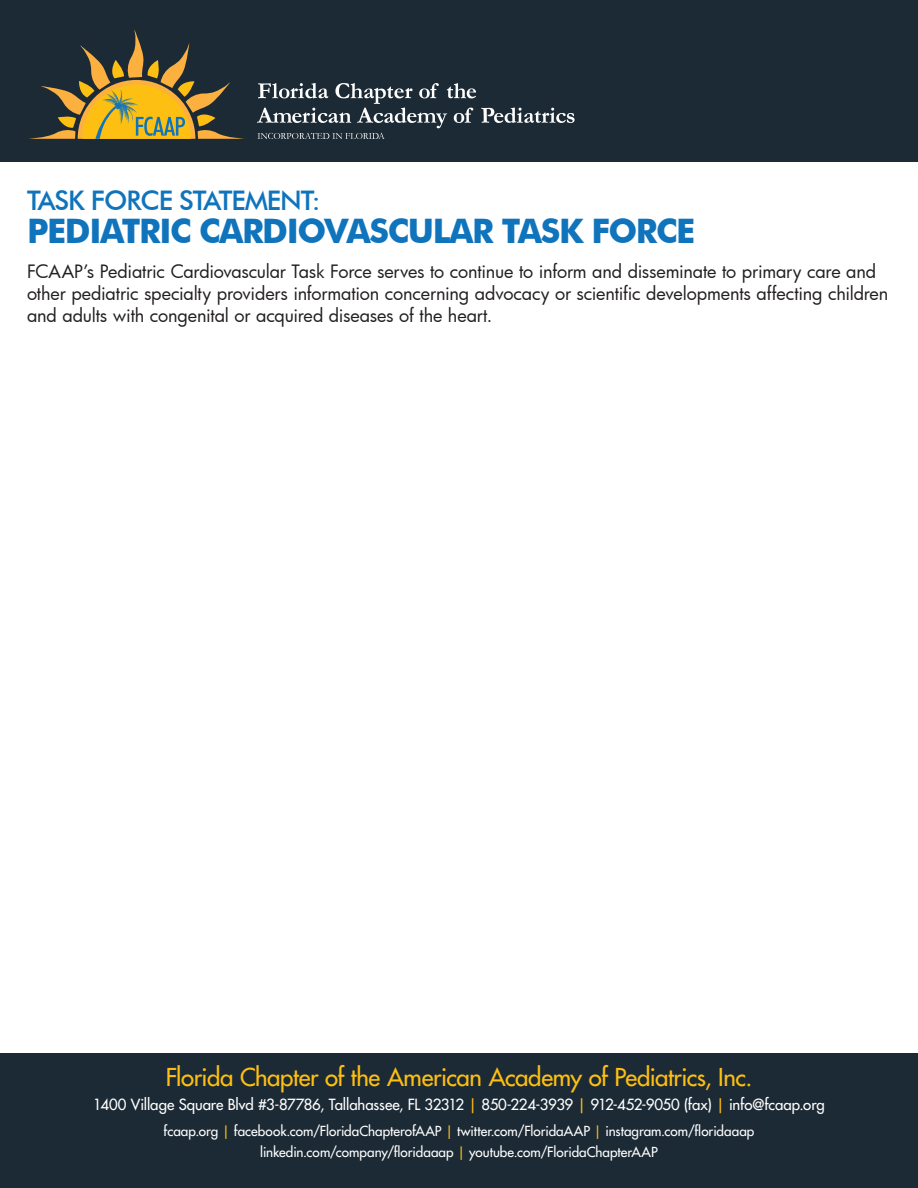
<style>
.page{position:relative;width:918px;height:1188px;background:#fff}
.page>*{position:absolute;margin:0;border:0;box-sizing:border-box;transform-origin:0 0}
.t1{font:700 33.75px "Futura BT";letter-spacing:-.04em;color:#1074bc}
.t2{font:500 27px "Futura BT";letter-spacing:-.04em;color:#1074bc}
.t3{font:500 24px "Futura Std";letter-spacing:-.015em;color:#fdbf11}
.t4{font:18px/21.6px "Futura";letter-spacing:-.01em;color:#231f20}
.t5{font:500 15px "Futura Std";letter-spacing:-.01em;color:#fff}
.t6{font:500 13.5px/21px "Futura Std";color:#fff;text-align:center}
.s1{color:#fdbf11}
</style>
<div class="page">
<div style="left:0;top:0;width:918px;height:162px;background:#1c2a35"></div>
<svg style="left:28px;top:29px;width:217px;height:110px"></svg>
<svg style="left:257px;top:83px;width:318px;height:56px"></svg>
<div style="left:0;top:1053px;width:918px;height:135px;background:#1c2a35"></div>
<p class="t2" style="left:27px;top:184px;width:295px">TASK FORCE STATEMENT:</p>
<p class="t1" style="left:27px;top:210px;width:670px">PEDIATRIC CARDIOVASCULAR TASK FORCE</p>
<p class="t4" style="left:27px;top:261px;width:863px">FCAAP’s Pediatric Cardiovascular Task Force serves to continue to inform and disseminate to primary care and other pediatric specialty providers information concerning advocacy or scientific developments affecting children and adults with congenital or acquired diseases of the heart.</p>
<p class="t3" style="left:166px;top:1062px;width:588px">Florida Chapter of the American Academy of Pediatrics, Inc.</p>
<p class="t5" style="left:93px;top:1095px;width:733px">1400 Village Square Blvd #3-87786, Tallahassee, FL 32312 <span class="s1">|</span> 850-224-3939 <span class="s1">|</span> 912-452-9050 (fax) <span class="s1">|</span> info@fcaap.org</p>
<p class="t6" style="left:164px;top:1120px;width:592px">fcaap.org <span class="s1">|</span> facebook.com/FloridaChapterofAAP <span class="s1">|</span> twitter.com/FloridaAAP <span class="s1">|</span> instagram.com/floridaaap linkedin.com/company/floridaaap <span class="s1">|</span> youtube.com/FloridaChapterAAP</p>
</div>
